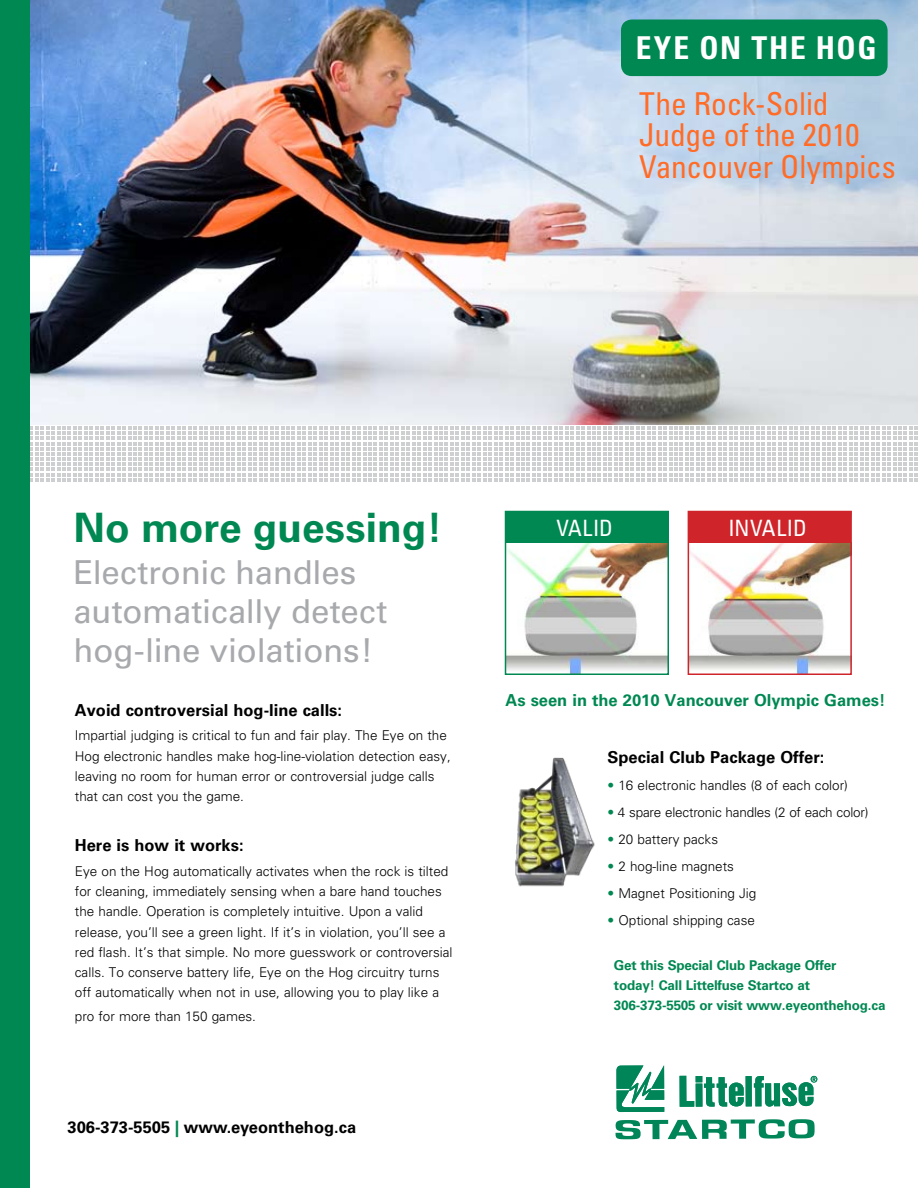
<style>
.page{position:relative;width:918px;height:1188px;background:#fff}
.page>*{position:absolute;margin:0;border:0;box-sizing:border-box;transform-origin:0 0}
.t1{font:700 40.5px "Univers";color:#008852}
.t2{font:33px/39px "Univers";letter-spacing:-.01em;color:#a7a9ac}
.t3{font:condensed 31.5px/31.5px "Univers";letter-spacing:-.005em;color:#ff6c27}
.t4{font:700 condensed 31.5px "Univers";letter-spacing:.05em;color:#fff}
.t5{font:condensed 22.5px "Univers";letter-spacing:.01em;color:#fff}
.t6{font:700 16.5px "Univers";color:#000}
.t7{font:700 16.5px "Univers";color:#008852}
.t8{font:300 13.5px/20.2px "Univers";color:#000}
.t9{font:700 13.5px/19.8px "Univers";letter-spacing:-.015em;color:#008852}
.s1{color:#008852}
</style>
<div class="page">
<svg style="left:29px;top:481px;width:889px;height:2px"></svg>
<svg style="left:29px;top:426px;width:889px;height:55px"></svg>
<svg style="left:616px;top:1119px;width:199px;height:20px"></svg>
<svg style="left:616px;top:1065px;width:48px;height:47px"></svg>
<div style="left:746px;top:1076px;width:6px;height:30px;background:#008558"></div>
<svg style="left:754px;top:1076px;width:63px;height:31px"></svg>
<svg style="left:680px;top:1076px;width:64px;height:31px"></svg>
<img style="left:29px;top:0;width:889px;height:425px">
<div style="left:0;top:0;width:29px;height:1188px;background:#008852"></div>
<div style="left:621px;top:20px;width:267px;height:56px;background:#008852;border-radius:11px"></div>
<img style="left:508px;top:543px;width:158px;height:129px">
<div style="left:505px;top:511px;width:164px;height:164px;border:2px solid #008852"></div>
<img style="left:691px;top:543px;width:158px;height:129px">
<div style="left:688px;top:511px;width:164px;height:164px;border:2px solid #cf242a"></div>
<div style="left:506px;top:512px;width:162px;height:31px;background:#008852"></div>
<div style="left:689px;top:512px;width:162px;height:31px;background:#cf242a"></div>
<img style="left:515px;top:757px;width:80px;height:130px">
<h3 class="t4" style="left:636px;top:29px;width:242px">EYE ON THE HOG</h3>
<h3 class="t3" style="left:639px;top:87px;width:258px">The Rock-Solid<br>Judge of the 2010<br>Vancouver Olympics</h3>
<h1 class="t1" style="left:74px;top:504px;width:371px">No more guessing!</h1>
<h2 class="t2" style="left:74px;top:553px;width:315px">Electronic handles automatically detect hog-line violations!</h2>
<p class="t6" style="left:75px;top:700px;width:269px">Avoid controversial hog-line calls:</p>
<p class="t8" style="left:75px;top:726px;width:377px">Impartial judging is critical to fun and fair play. The Eye on the Hog electronic handles make hog-line-violation detection easy, leaving no room for human error or controversial judge calls that can cost you the game.</p>
<p class="t6" style="left:75px;top:836px;width:170px">Here is how it works:</p>
<p class="t8" style="left:75px;top:861px;width:379px">Eye on the Hog automatically activates when the rock is tilted for cleaning, immediately sensing when a bare hand touches the handle. Operation is completely intuitive. Upon a valid release, you’ll see a green light. If it’s in violation, you’ll see a red flash. It’s that simple. No more guesswork or controversial calls. To conserve battery life, Eye on the Hog circuitry turns off automatically when not in use, allowing you to play like a</p>
<p class="t8" style="left:75px;top:1006px;width:183px">pro for more than 150 games.</p>
<p class="t6" style="left:68px;top:1118px;width:290px">306-373-5505 <span class="s1">|</span> www.eyeonthehog.ca</p>
<h3 class="t5" style="left:556px;top:514px;width:58px">VALID</h3>
<h3 class="t5" style="left:728px;top:514px;width:80px">INVALID</h3>
<p class="t7" style="left:506px;top:690px;width:382px">As seen in the 2010 Vancouver Olympic Games!</p>
<p class="t6" style="left:608px;top:748px;width:218px">Special Club Package Offer:</p>
<p class="t8" style="left:608px;top:775px;width:242px"><span class="s1">•</span> 16 electronic handles (8 of each color)</p>
<p class="t8" style="left:608px;top:802px;width:263px"><span class="s1">•</span> 4 spare electronic handles (2 of each color)</p>
<p class="t8" style="left:608px;top:829px;width:112px"><span class="s1">•</span> 20 battery packs</p>
<p class="t8" style="left:608px;top:856px;width:128px"><span class="s1">•</span> 2 hog-line magnets</p>
<p class="t8" style="left:608px;top:883px;width:150px"><span class="s1">•</span> Magnet Positioning Jig</p>
<p class="t8" style="left:608px;top:910px;width:149px"><span class="s1">•</span> Optional shipping case</p>
<p class="t9" style="left:614px;top:956px;width:273px">Get this Special Club Package Offer<br>today! Call Littelfuse Startco at<br>306-373-5505 or visit www.eyeonthehog.ca</p>
</div>
